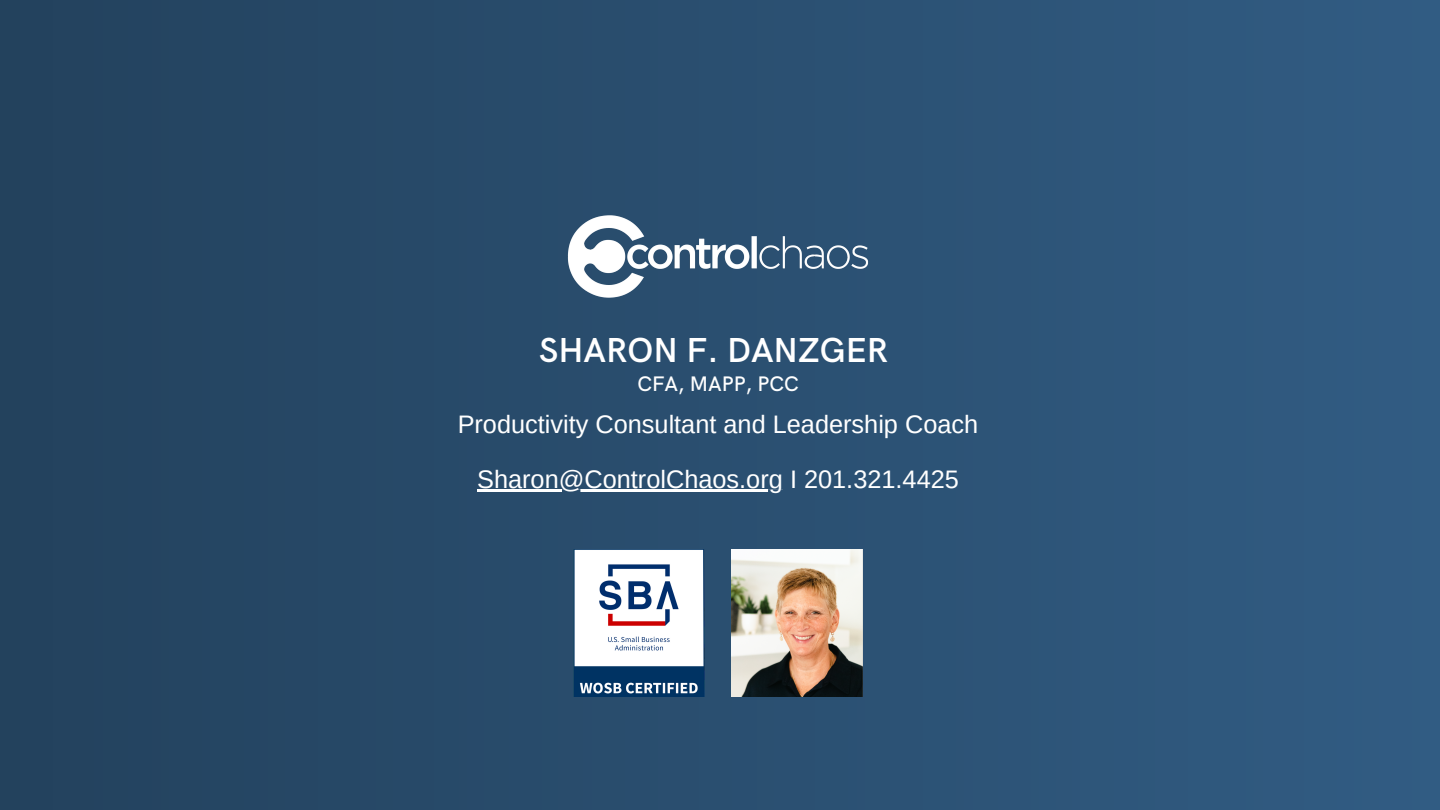
<style>
.page{position:relative;width:1440px;height:810px;background:#fff}
.page>*{position:absolute;margin:0;border:0;box-sizing:border-box;transform-origin:0 0}
.t1{font:600 34.8px "HK Grotesk";color:#fff}
.t2{font:25.3px "Arimo";color:#fff}
.t3{font:500 21.1px "HK Grotesk";color:#fff}
</style>
<div class="page">
<div style="left:0;top:0;width:1440px;height:810px;background:linear-gradient(to right,#23425d,#315c83)"></div>
<img style="left:573px;top:550px;width:132px;height:147px">
<img style="left:732px;top:550px;width:131px;height:147px">
<img style="left:564px;top:212px;width:308px;height:90px">
<hr style="left:477px;top:489px;width:306px;height:3px;background:#fff">
<p class="t1" style="left:539px;top:330px;width:350px">SHARON F. DANZGER</p>
<p class="t3" style="left:637px;top:372px;width:163px">CFA, MAPP, PCC</p>
<p class="t2" style="left:458px;top:410px;width:522px">Productivity Consultant and Leadership Coach</p>
<p class="t2" style="left:477px;top:465px;width:483px">Sharon@ControlChaos.org I 201.321.4425</p>
</div>
